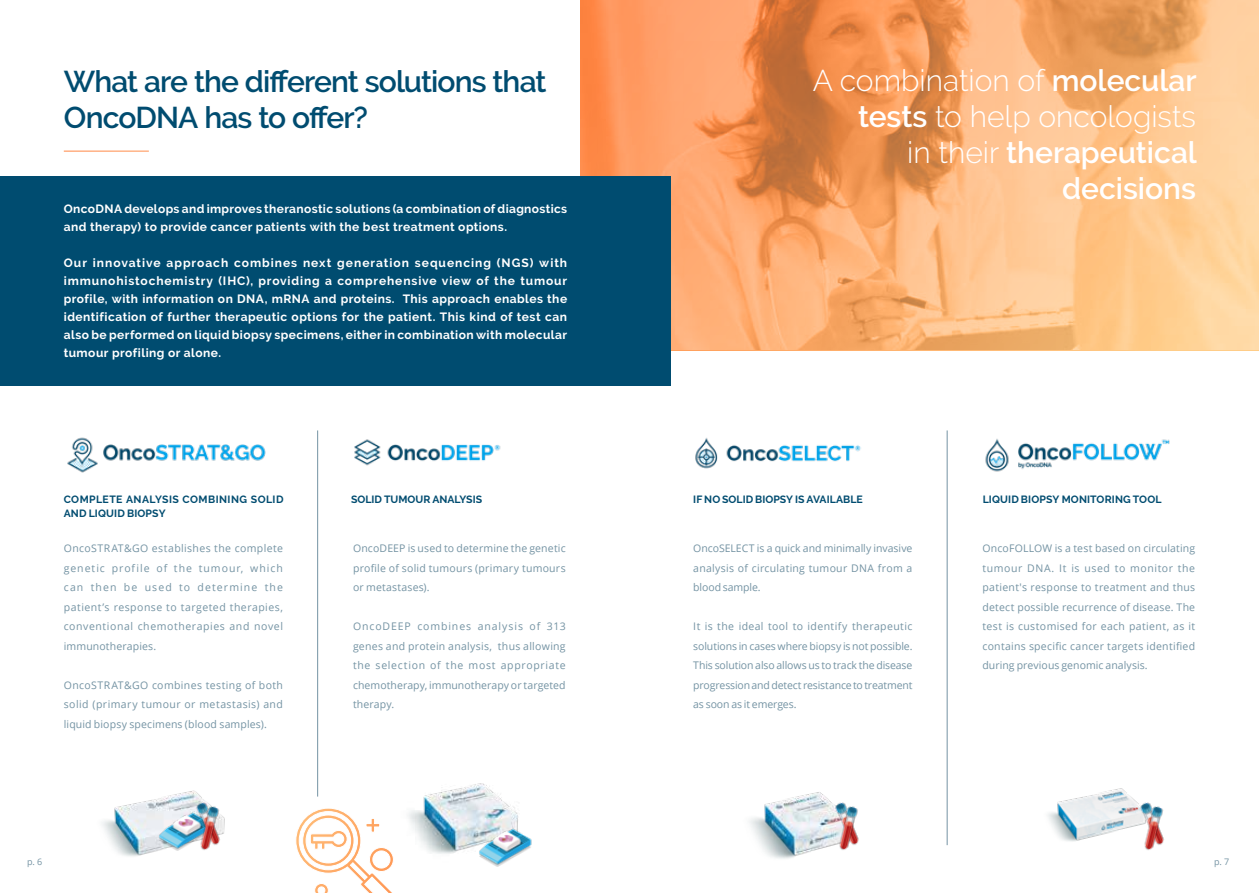
<style>
.page{position:relative;width:1259px;height:893px;background:#fff}
.page>*{position:absolute;margin:0;border:0;box-sizing:border-box;transform-origin:0 0}
.t1{font:300 30px/36px "Raleway";color:#fff;text-align:right}
.t2{font:600 30px/36px "Raleway";letter-spacing:-.03em;color:#004c70}
.t3{font:700 12px/18px "Raleway";letter-spacing:.03em;color:#fff}
.t4{font:10.5px/19.5px "Open Sans";letter-spacing:.015em;color:#7493a3;text-align:justify}
.t5{font:700 10.5px "Raleway";letter-spacing:.015em;color:#004c70}
.t6{font:700 10.5px/13.5px "Raleway";letter-spacing:.035em;color:#004c70}
.t7{font:9px "Open Sans";color:#7493a3}
.s1{font-weight:600}
</style>
<div class="page">
<svg style="left:580px;top:0;width:679px;height:351px;background:#f6ae74"></svg>
<img style="left:67px;top:437px;width:199px;height:36px">
<img style="left:354px;top:439px;width:147px;height:27px">
<div style="left:0;top:176px;width:670px;height:210px;background:#004c70"></div>
<hr style="left:317px;top:430px;width:1px;height:367px;background:#7493a3">
<hr style="left:947px;top:430px;width:1px;height:415px;background:#7493a3">
<img style="left:695px;top:437px;width:166px;height:32px">
<svg style="left:296px;top:808px;width:96px;height:85px"></svg>
<img style="left:102px;top:793px;width:81px;height:64px">
<img style="left:381px;top:783px;width:137px;height:81px">
<img style="left:476px;top:823px;width:56px;height:44px">
<img style="left:156px;top:807px;width:27px;height:45px">
<img style="left:183px;top:792px;width:5px;height:56px">
<img style="left:188px;top:790px;width:37px;height:60px">
<img style="left:749px;top:792px;width:72px;height:67px">
<img style="left:821px;top:793px;width:6px;height:56px">
<img style="left:827px;top:798px;width:32px;height:52px">
<img style="left:1048px;top:788px;width:78px;height:54px">
<img style="left:1126px;top:792px;width:6px;height:37px">
<img style="left:1132px;top:798px;width:32px;height:52px">
<img style="left:985px;top:439px;width:185px;height:33px">
<h1 class="t2" style="left:64px;top:63px;width:484px">What are the different solutions that<br>OncoDNA has to offer?</h1>
<p class="t3" style="left:64px;top:200px;width:505px">OncoDNA develops and improves theranostic solutions (a combination of diagnostics and therapy) to provide cancer patients with the best treatment options.</p>
<p class="t3" style="left:64px;top:254px;width:505px;text-align:justify">Our innovative approach combines next generation sequencing (NGS) with immunohistochemistry (IHC), providing a comprehensive view of the tumour profile, with information on DNA, mRNA and proteins. This approach enables the identification of further therapeutic options for the patient. This kind of test can also be performed on liquid biopsy specimens, either in combination with molecular tumour profiling or alone.</p>
<h1 class="t1" style="left:812px;top:62px;width:386px">A combination of <span class="s1">molecular tests</span> to help oncologists<br>in their <span class="s1">therapeutical decisions</span></h1>
<p class="t6" style="left:64px;top:493px;width:221px">COMPLETE ANALYSIS COMBINING SOLID<br>AND LIQUID BIOPSY</p>
<p class="t5" style="left:351px;top:494px;width:133px">SOLID TUMOUR ANALYSIS</p>
<p class="t5" style="left:693px;top:494px;width:171px">IF NO SOLID BIOPSY IS AVAILABLE</p>
<p class="t5" style="left:982px;top:494px;width:180px">LIQUID BIOPSY MONITORING TOOL</p>
<p class="t4" style="left:64px;top:538px;width:221px">OncoSTRAT&amp;GO establishes the complete genetic profile of the tumour, which can then be used to determine the patient’s response to targeted therapies, conventional chemotherapies and novel immunotherapies.</p>
<p class="t4" style="left:64px;top:675px;width:221px">OncoSTRAT&amp;GO combines testing of both solid (primary tumour or metastasis) and liquid biopsy specimens (blood samples).</p>
<p class="t4" style="left:353px;top:538px;width:214px">OncoDEEP is used to determine the genetic profile of solid tumours (primary tumours or metastases).</p>
<p class="t4" style="left:353px;top:616px;width:214px">OncoDEEP combines analysis of 313 genes and protein analysis, thus allowing the selection of the most appropriate chemotherapy, immunotherapy or targeted therapy.</p>
<p class="t4" style="left:693px;top:538px;width:221px">OncoSELECT is a quick and minimally invasive analysis of circulating tumour DNA from a blood sample.</p>
<p class="t4" style="left:693px;top:616px;width:221px">It is the ideal tool to identify therapeutic solutions in cases where biopsy is not possible.<br>This solution also allows us to track the disease progression and detect resistance to treatment as soon as it emerges.</p>
<p class="t4" style="left:982px;top:538px;width:214px">OncoFOLLOW is a test based on circulating tumour DNA. It is used to monitor the patient's response to treatment and thus detect possible recurrence of disease. The test is customised for each patient, as it contains specific cancer targets identified during previous genomic analysis.</p>
<p class="t7" style="left:27px;top:856px;width:17px">p. 6</p>
<p class="t7" style="left:1214px;top:856px;width:17px">p. 7</p>
</div>
